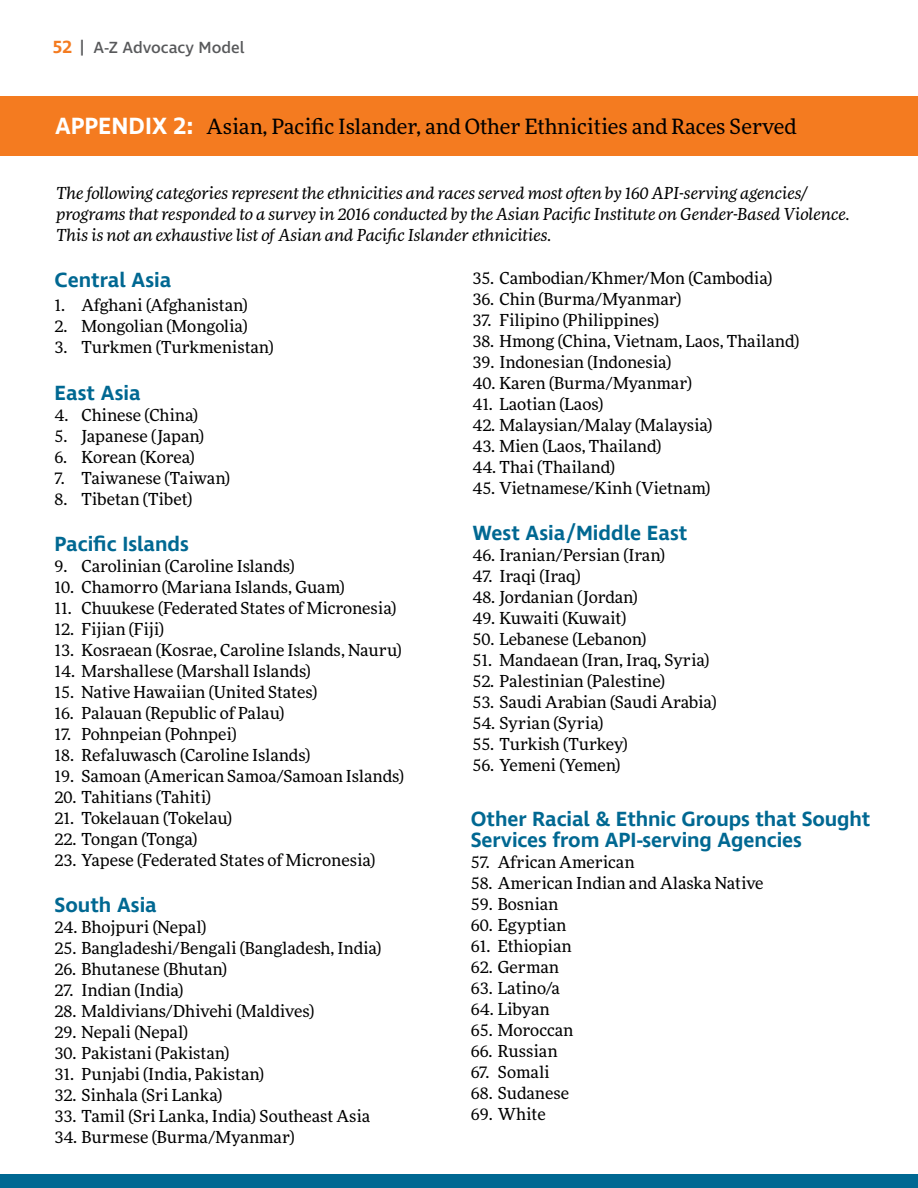
<style>
.page{position:relative;width:918px;height:1188px;background:#fff}
.page>*{position:absolute;margin:0;border:0;box-sizing:border-box;transform-origin:0 0}
.t1{font:600 21px/21px "Ingra";letter-spacing:-.005em;color:#006892}
.t2{font:21px "More Pro";color:#000}
.t3{font:16.5px "More Pro";color:#000}
.t4{font:italic 16.5px/21px "More Pro";color:#000}
.t5{font:16.5px "More Pro";letter-spacing:-.025em;color:#000}
.t6{font:500 16.5px "Ingra";color:#58595b}
.s1{font-weight:600;font-size:18px;color:#f47b20}
.s2{font-family:"Ingra";font-weight:600;font-size:24px;color:#fff}
</style>
<div class="page">
<div style="left:0;top:1174px;width:918px;height:14px;background:#006892"></div>
<div style="left:0;top:96px;width:918px;height:60px;background:#f47b20"></div>
<p class="t6" style="left:53px;top:37px;width:193px"><span class="s1">52</span> | A-Z Advocacy Model</p>
<p class="t2" style="left:55px;top:113px;width:743px"><span class="s2">APPENDIX 2:</span> Asian, Pacific Islander, and Other Ethnicities and Races Served</p>
<p class="t4" style="left:56px;top:181px;width:795px">The following categories represent the ethnicities and races served most often by 160 API-serving agencies/ programs that responded to a survey in 2016 conducted by the Asian Pacific Institute on Gender-Based Violence.<br>This is not an exhaustive list of Asian and Pacific Islander ethnicities.</p>
<p class="t1" style="left:55px;top:271px;width:118px">Central Asia</p>
<p class="t3" style="left:55px;top:294px;width:195px">1. Afghani (Afghanistan)</p>
<p class="t3" style="left:55px;top:315px;width:195px">2. Mongolian (Mongolia)</p>
<p class="t3" style="left:55px;top:336px;width:221px">3. Turkmen (Turkmenistan)</p>
<p class="t1" style="left:55px;top:383px;width:88px">East Asia</p>
<p class="t3" style="left:55px;top:403px;width:145px">4. Chinese (China)</p>
<p class="t3" style="left:55px;top:424px;width:151px">5. Japanese (Japan)</p>
<p class="t3" style="left:55px;top:445px;width:142px">6. Korean (Korea)</p>
<p class="t3" style="left:55px;top:466px;width:177px">7. Taiwanese (Taiwan)</p>
<p class="t3" style="left:55px;top:487px;width:140px">8. Tibetan (Tibet)</p>
<p class="t1" style="left:55px;top:534px;width:136px">Pacific Islands</p>
<p class="t3" style="left:55px;top:555px;width:242px">9. Carolinian (Caroline Islands)</p>
<p class="t3" style="left:55px;top:576px;width:292px">10. Chamorro (Mariana Islands, Guam)</p>
<p class="t3" style="left:55px;top:597px;width:344px">11. Chuukese (Federated States of Micronesia)</p>
<p class="t3" style="left:55px;top:618px;width:111px">12. Fijian (Fiji)</p>
<p class="t3" style="left:55px;top:639px;width:349px">13. Kosraean (Kosrae, Caroline Islands, Nauru)</p>
<p class="t3" style="left:55px;top:660px;width:258px">14. Marshallese (Marshall Islands)</p>
<p class="t3" style="left:55px;top:681px;width:265px">15. Native Hawaiian (United States)</p>
<p class="t3" style="left:55px;top:702px;width:232px">16. Palauan (Republic of Palau)</p>
<p class="t3" style="left:55px;top:723px;width:184px">17. Pohnpeian (Pohnpei)</p>
<p class="t3" style="left:55px;top:744px;width:258px">18. Refaluwasch (Caroline Islands)</p>
<p class="t3" style="left:55px;top:765px;width:351px">19. Samoan (American Samoa/Samoan Islands)</p>
<p class="t3" style="left:55px;top:786px;width:158px">20. Tahitians (Tahiti)</p>
<p class="t5" style="left:55px;top:807px;width:179px">21. Tokelauan (Tokelau)</p>
<p class="t3" style="left:55px;top:828px;width:145px">22. Tongan (Tonga)</p>
<p class="t3" style="left:55px;top:849px;width:323px">23. Yapese (Federated States of Micronesia)</p>
<p class="t1" style="left:55px;top:895px;width:104px">South Asia</p>
<p class="t3" style="left:55px;top:916px;width:154px">24. Bhojpuri (Nepal)</p>
<p class="t3" style="left:55px;top:937px;width:329px">25. Bangladeshi/Bengali (Bangladesh, India)</p>
<p class="t3" style="left:55px;top:958px;width:174px">26. Bhutanese (Bhutan)</p>
<p class="t3" style="left:55px;top:979px;width:131px">27. Indian (India)</p>
<p class="t3" style="left:55px;top:1000px;width:262px">28. Maldivians/Dhivehi (Maldives)</p>
<p class="t3" style="left:55px;top:1021px;width:135px">29. Nepali (Nepal)</p>
<p class="t3" style="left:55px;top:1042px;width:177px">30. Pakistani (Pakistan)</p>
<p class="t3" style="left:55px;top:1063px;width:211px">31. Punjabi (India, Pakistan)</p>
<p class="t3" style="left:55px;top:1084px;width:170px">32. Sinhala (Sri Lanka)</p>
<p class="t3" style="left:55px;top:1105px;width:317px">33. Tamil (Sri Lanka, India) Southeast Asia</p>
<p class="t3" style="left:55px;top:1126px;width:242px">34. Burmese (Burma/Myanmar)</p>
<p class="t3" style="left:473px;top:267px;width:302px">35. Cambodian/Khmer/Mon (Cambodia)</p>
<p class="t3" style="left:473px;top:288px;width:211px">36. Chin (Burma/Myanmar)</p>
<p class="t3" style="left:473px;top:309px;width:188px">37. Filipino (Philippines)</p>
<p class="t3" style="left:473px;top:330px;width:329px">38. Hmong (China, Vietnam, Laos, Thailand)</p>
<p class="t3" style="left:473px;top:351px;width:201px">39. Indonesian (Indonesia)</p>
<p class="t3" style="left:473px;top:372px;width:221px">40. Karen (Burma/Myanmar)</p>
<p class="t3" style="left:473px;top:393px;width:133px">41. Laotian (Laos)</p>
<p class="t3" style="left:473px;top:414px;width:242px">42. Malaysian/Malay (Malaysia)</p>
<p class="t3" style="left:473px;top:435px;width:191px">43. Mien (Laos, Thailand)</p>
<p class="t3" style="left:473px;top:456px;width:144px">44. Thai (Thailand)</p>
<p class="t3" style="left:473px;top:477px;width:240px">45. Vietnamese/Kinh (Vietnam)</p>
<p class="t1" style="left:472px;top:524px;width:216px">West Asia/Middle East</p>
<p class="t3" style="left:472px;top:544px;width:194px">46. Iranian/Persian (Iran)</p>
<p class="t3" style="left:472px;top:565px;width:110px">47. Iraqi (Iraq)</p>
<p class="t3" style="left:472px;top:586px;width:167px">48. Jordanian (Jordan)</p>
<p class="t3" style="left:472px;top:607px;width:156px">49. Kuwaiti (Kuwait)</p>
<p class="t3" style="left:472px;top:628px;width:176px">50. Lebanese (Lebanon)</p>
<p class="t3" style="left:472px;top:649px;width:239px">51. Mandaean (Iran, Iraq, Syria)</p>
<p class="t3" style="left:472px;top:670px;width:194px">52. Palestinian (Palestine)</p>
<p class="t3" style="left:472px;top:691px;width:246px">53. Saudi Arabian (Saudi Arabia)</p>
<p class="t3" style="left:472px;top:712px;width:133px">54. Syrian (Syria)</p>
<p class="t3" style="left:472px;top:733px;width:157px">55. Turkish (Turkey)</p>
<p class="t3" style="left:472px;top:754px;width:150px">56. Yemeni (Yemen)</p>
<p class="t1" style="left:471px;top:809px;width:401px">Other Racial &amp; Ethnic Groups that Sought<br>Services from API-serving Agencies</p>
<p class="t3" style="left:471px;top:851px;width:165px">57. African American</p>
<p class="t3" style="left:471px;top:872px;width:294px">58. American Indian and Alaska Native</p>
<p class="t3" style="left:471px;top:893px;width:89px">59. Bosnian</p>
<p class="t3" style="left:471px;top:914px;width:97px">60. Egyptian</p>
<p class="t3" style="left:471px;top:935px;width:102px">61. Ethiopian</p>
<p class="t3" style="left:471px;top:956px;width:90px">62. German</p>
<p class="t3" style="left:471px;top:977px;width:91px">63. Latino/a</p>
<p class="t3" style="left:471px;top:998px;width:80px">64. Libyan</p>
<p class="t3" style="left:471px;top:1019px;width:104px">65. Moroccan</p>
<p class="t3" style="left:471px;top:1040px;width:88px">66. Russian</p>
<p class="t3" style="left:471px;top:1061px;width:80px">67. Somali</p>
<p class="t3" style="left:471px;top:1082px;width:100px">68. Sudanese</p>
<p class="t3" style="left:471px;top:1103px;width:76px">69. White</p>
</div>
